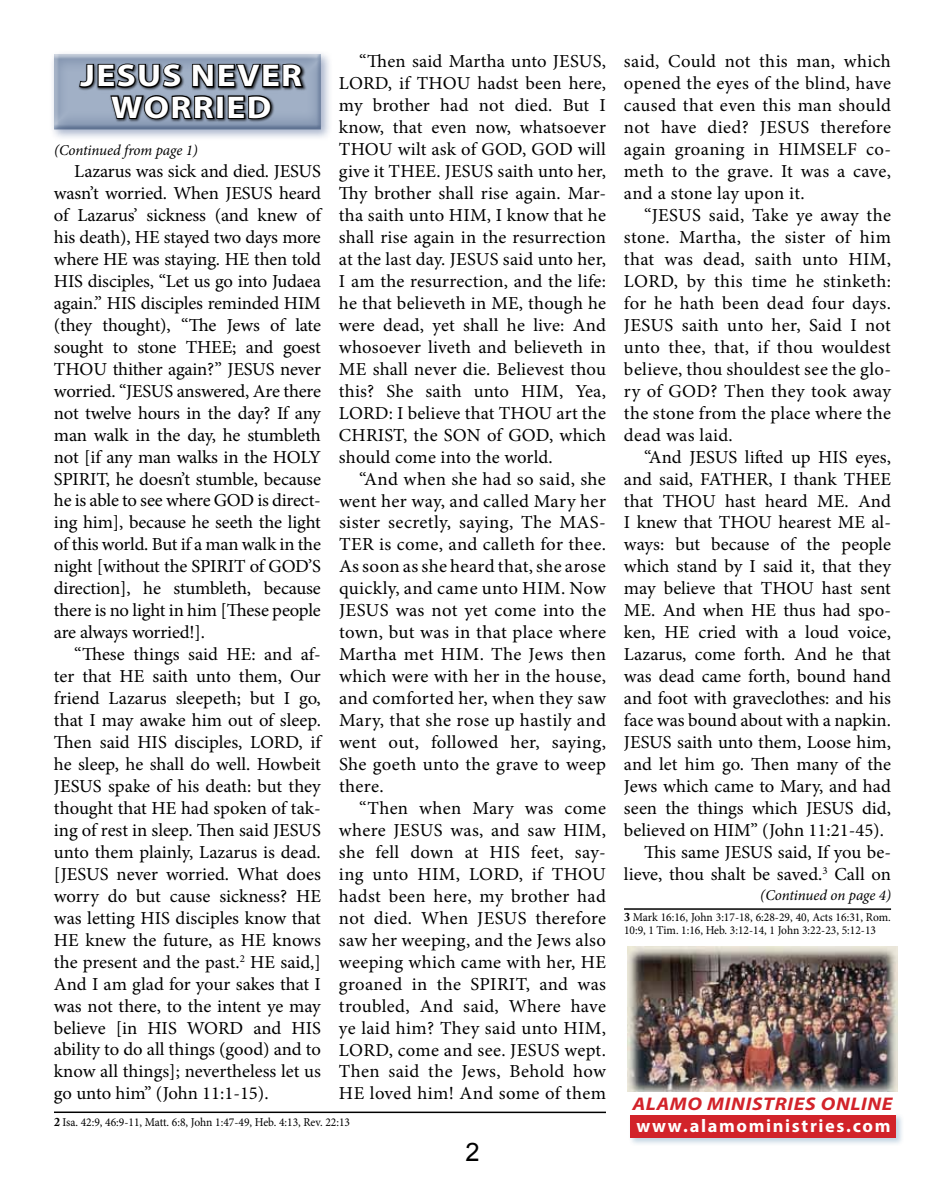
<style>
.page{position:relative;width:945px;height:1188px;background:#fff}
.page>*{position:absolute;margin:0;border:0;box-sizing:border-box;transform-origin:0 0}
.t1{font:700 31.5px "Myriad Pro";color:#fff;scale:1.12 1}
.t2{font:25.5px "Arial";color:#000}
.t3{font:18.3px/21.9px "Minion Pro";color:#000;text-align:justify}
.t4{font:700 18.3px "Myriad Pro";letter-spacing:.09em;color:#fff}
.t5{font:italic 700 18.3px "Myriad Pro";letter-spacing:.03em;color:#d2232a;scale:1.13 1}
.t6{font:italic 15px "Minion Pro";letter-spacing:-.01em;color:#000}
.t7{font:12px/13.2px "Minion Pro";color:#000;scale:.96 1}
.s1{font-family:"Adobe Caslon Pro";font-weight:700}
</style>
<div class="page">
<img style="left:628px;top:947px;width:270px;height:144px">
<div style="left:628px;top:1113px;width:276px;height:34px;background:#33719f;opacity:.3"></div>
<div style="left:630px;top:1115px;width:266px;height:23px;background:#d2232a"></div>
<div style="left:630px;top:1096px;width:265px;height:19px;background:#fff"></div>
<hr style="left:54px;top:1112px;width:552px;height:1px;background:#000">
<div style="left:50px;top:50px;width:283px;height:91px;background:#08296c;opacity:.35"></div>
<div style="left:51px;top:50px;width:270px;height:79px;background:#fff"></div>
<div style="left:51px;top:53px;width:270px;height:78px;background:#a1b0c6;opacity:.75"></div>
<svg style="left:78px;top:62px;width:227px;height:79px;background:#69717e"></svg>
<hr style="left:624px;top:908px;width:267px;height:2px;background:#000">
<h1 class="t1" style="left:81px;top:55px;width:19px">jesus</h1>
<h1 class="t1" style="left:191px;top:55px;width:21px">never</h1>
<h1 class="t1" style="left:111px;top:87px;width:22px">worried</h1>
<p class="t6" style="left:54px;top:140px;width:145px">(Continued from page 1)</p>
<p class="t3" style="left:54px;top:160px;width:268px;text-indent:20px">Lazarus was sick and died. JESUS wasn’t worried. When JESUS heard of Lazarus’ sickness (and knew of his death), HE stayed two days more where HE was staying. HE then told HIS disciples, “Let us go into Judaea again.” HIS disciples reminded HIM (they thought), “The Jews of late sought to stone THEE; and goest thou</p>
<p class="t3" style="left:54px;top:358px;width:268px;text-indent:59px">thither again?” JESUS never worried. “JESUS answered, Are there not twelve hours in the day? If any man walk in the day, he stumbleth not [if any man walks in the HOLY SPIRIT, he doesn’t stumble, because he is able to see where GOD is direct&shy;ing him], because he seeth the light of this world. But if a man walk in the night [without the SPIRIT of GOD’S direction], he stumbleth, because there is no light in him [These people are always worried!].</p>
<p class="t3" style="left:54px;top:643px;width:268px;text-indent:20px">“These things said HE: and af&shy;ter that HE saith unto them, Our friend Lazarus sleepeth; but I go, that I may awake him out of sleep.<br>Then said HIS disciples, LORD, if he sleep, he shall do well. Howbeit JESUS spake of his death: but they thought that HE had spoken of tak&shy;ing of rest in sleep. Then said JESUS unto them plainly, Lazarus is dead. [JESUS never worried. What does worry do but cause sickness? HE was letting HIS disciples know that HE knew the future, as HE knows the present and the past.<sup>2</sup> HE said,] And I am glad for your sakes that I was not there, to the intent ye may believe [in HIS WORD and HIS ability to do all things (good) and to know all things]; nevertheless let us go unto him” (John 11:1-15).</p>
<p class="t3" style="left:339px;top:51px;width:269px;text-indent:20px">“Then said Martha unto JESUS, LORD, if THOU hadst been here, my brother had not died. But I know, that even now, whatsoever THOU wilt ask of GOD, GOD will give it THEE. JESUS saith unto her, Thy brother shall rise again. Mar&shy;tha saith unto HIM, I know that he shall rise again in the resurrection at the last day. JESUS said unto her, I am the resurrection, and the life: he that believeth in ME, though he were dead, yet shall he live: And whosoever liveth and believeth in ME shall never die. Believest thou this? She saith unto HIM, Yea, LORD: I believe that THOU art the CHRIST, the SON of GOD, which should come into the world.</p>
<p class="t3" style="left:339px;top:468px;width:269px;text-indent:20px">“And when she had so said, she went her way, and called Mary her sister secretly, saying, The MAS-TER is come, and calleth for thee.<br>As soon as she heard that, she arose quickly, and came unto HIM. Now JESUS was not yet come into the town, but was in that place where Martha met HIM. The Jews then which were with her in the house, and comforted her, when they saw Mary, that she rose up hastily and went out, followed her, saying, She goeth unto the grave to weep there.</p>
<p class="t3" style="left:339px;top:797px;width:269px;text-indent:20px">“Then when Mary was come where JESUS was, and saw HIM, she fell down at HIS feet, say&shy;ing unto HIM, LORD, if THOU hadst been here, my brother had not died. When JESUS therefore saw her weeping, and the Jews also weeping which came with her, HE groaned in the SPIRIT, and was troubled, And said, Where have ye laid him? They said unto HIM, LORD, come and see. JESUS wept.<br>Then said the Jews, Behold how HE loved him! And some of them</p>
<p class="t7" style="left:54px;top:1115px;width:310px"><span class="s1">2</span> Isa. 42:9, 46:9-11, Matt. 6:8, John 1:47-49, Heb. 4:13, Rev. 22:13</p>
<h2 class="t2" style="left:465px;top:1135px;width:16px">2</h2>
<p class="t3" style="left:624px;top:51px;width:268px">said, Could not this man, which opened the eyes of the blind, have caused that even this man should not have died? JESUS therefore again groaning in HIMSELF co&shy;meth to the grave. It was a cave, and a stone lay upon it.</p>
<p class="t3" style="left:624px;top:204px;width:269px;text-indent:20px">“JESUS said, Take ye away the stone. Martha, the sister of him that was dead, saith unto HIM, LORD, by this time he stinketh: for he hath been dead four days.<br>JESUS saith unto her, Said I not unto thee, that, if thou wouldest believe, thou shouldest see the glo&shy;ry of GOD? Then they took away the stone from the place where the dead was laid.</p>
<p class="t3" style="left:644px;top:446px;width:248px">“And JESUS lifted up HIS eyes,</p>
<p class="t3" style="left:624px;top:468px;width:268px">and said, FATHER, I thank THEE</p>
<p class="t3" style="left:624px;top:490px;width:268px">that THOU hast heard ME. And</p>
<p class="t3" style="left:624px;top:512px;width:269px">I knew that THOU hearest ME al-</p>
<p class="t3" style="left:624px;top:534px;width:268px">ways: but because of the people</p>
<p class="t3" style="left:624px;top:556px;width:268px">which stand by I said it, that they</p>
<p class="t3" style="left:624px;top:578px;width:269px">may believe that THOU hast sent</p>
<p class="t3" style="left:624px;top:600px;width:269px">ME. And when HE thus had spo-</p>
<p class="t3" style="left:624px;top:622px;width:269px">ken, HE cried with a loud voice,</p>
<p class="t3" style="left:624px;top:644px;width:268px">Lazarus, come forth. And he that</p>
<p class="t3" style="left:624px;top:665px;width:268px">was dead came forth, bound hand</p>
<p class="t3" style="left:624px;top:687px;width:268px">and foot with graveclothes: and his</p>
<p class="t3" style="left:624px;top:709px;width:268px">face was bound about with a napkin.</p>
<p class="t3" style="left:624px;top:731px;width:268px">JESUS saith unto them, Loose him,</p>
<p class="t3" style="left:624px;top:753px;width:268px">and let him go. Then many of the</p>
<p class="t3" style="left:624px;top:775px;width:268px">Jews which came to Mary, and had</p>
<p class="t3" style="left:624px;top:797px;width:268px">seen the things which JESUS did,</p>
<p class="t3" style="left:624px;top:819px;width:262px">believed on HIM” (John 11:21-45).</p>
<p class="t3" style="left:644px;top:841px;width:248px">This same JESUS said, If you be-</p>
<p class="t3" style="left:624px;top:863px;width:268px">lieve, thou shalt be saved.<sup>3</sup> Call on</p>
<p class="t6" style="left:760px;top:885px;width:132px">(Continued on page 4)</p>
<p class="t7" style="left:624px;top:911px;width:280px"><span class="s1">3</span> Mark 16:16, John 3:17-18, 6:28-29, 40, Acts 16:31, Rom.<br>10:9, 1 Tim. 1:16, Heb. 3:12-14, 1 John 3:22-23, 5:12-13</p>
<p class="t5" style="left:632px;top:1092px;width:232px">ALAMO MINISTRIES ONLINE</p>
<p class="t4" style="left:637px;top:1114px;width:256px">www.alamoministries.com</p>
</div>
